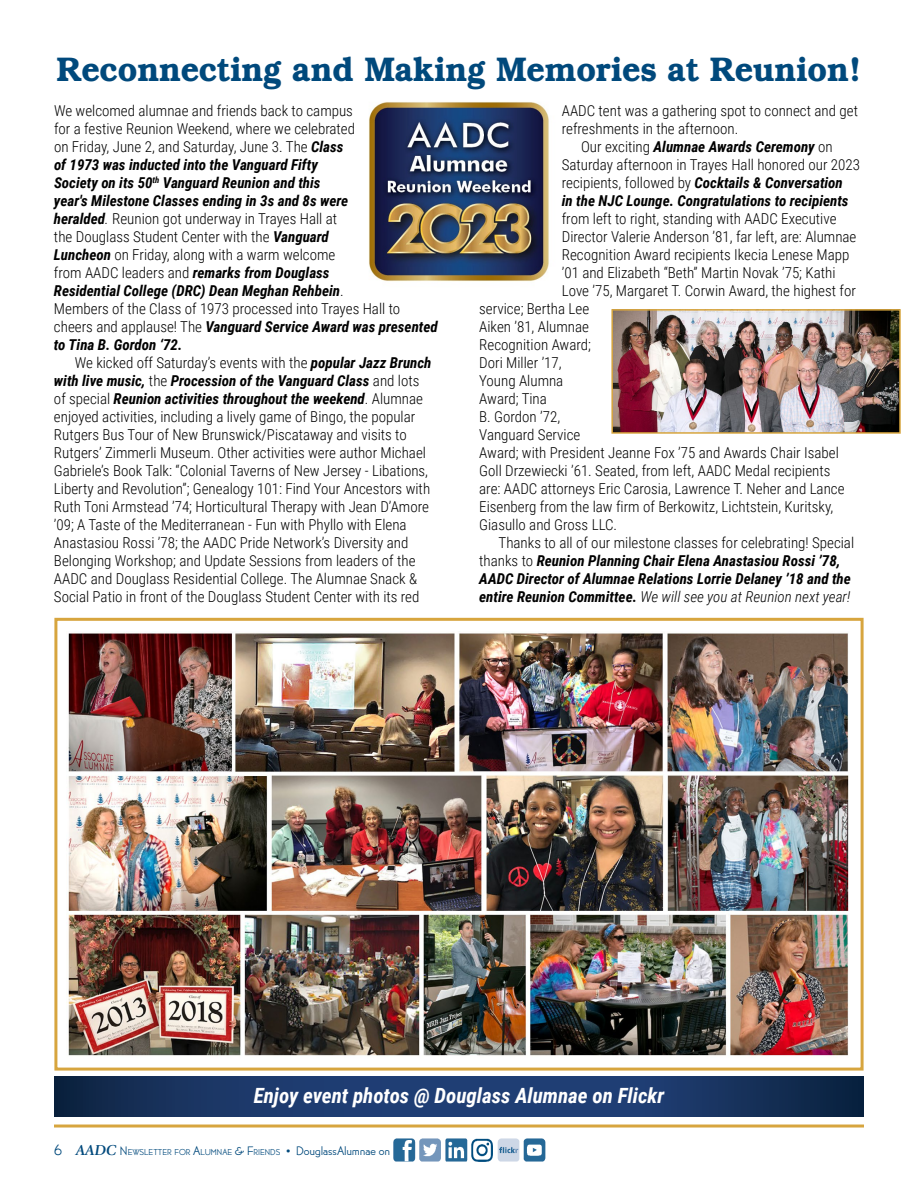
<style>
.page{position:relative;width:918px;height:1188px;background:#fff}
.page>*{position:absolute;margin:0;border:0;box-sizing:border-box;transform-origin:0 0}
.t1{font:600 34.5px "Bookman IT Cby BT";color:#00497c;scale:.96 1}
.t2{font:italic 700 21px "Roboto Condensed";color:#fff}
.t3{font:300 15px/18px "Roboto Condensed";color:#000}
.t4{font:italic 700 15px "Roboto Condensed";color:#000}
.t5{font:italic 300 15px "Roboto Condensed";color:#000}
.t6{font:12px "Bernhard Gothic Book SGTT";color:#00497c}
.t7{font:8.4px "Bernhard Gothic Book SGTT";color:#00497c}
.s1{font-weight:700;font-style:italic}
.s2{font-style:italic}
.s3{font-weight:300;font-style:normal}
.s4{font-weight:700}
.s5{font-size:15px}
.s6{font-family:"Giovanni Std";font-weight:700;font-style:italic;font-size:15px}
.s7{font-size:12px}
.s8{font-style:inherit}
.s9{font-size:8.4px}
</style>
<div class="page">
<svg style="left:54px;top:1077px;width:810px;height:40px;background:#193664"></svg>
<img style="left:393px;top:1138px;width:153px;height:24px">
<hr style="left:54px;top:1125px;width:810px;height:3px;background:#d7a53e">
<img style="left:369px;top:102px;width:180px;height:180px">
<div style="left:54px;top:618px;width:810px;height:453px;border:3px solid #d7a53e"></div>
<img style="left:68px;top:632px;width:781px;height:424px">
<img style="left:614px;top:312px;width:284px;height:119px">
<div style="left:611px;top:309px;width:290px;height:125px;border:2px solid #d7a53e"></div>
<h1 class="t1" style="left:56px;top:48px;width:840px">Reconnecting and Making Memories at Reunion!</h1>
<p class="t3" style="left:54px;top:102px;width:385px">We welcomed alumnae and friends back to campus<br>for a festive Reunion Weekend, where we celebrated<br>on Friday, June 2, and Saturday, June 3. The <span class="s1">Class<br>of 1973 was inducted into the Vanguard Fifty<br>Society on its 50</span><sup>th</sup> <span class="s1">Vanguard Reunion and this<br>year's Milestone Classes ending in 3s and 8s were<br>heralded</span><span class="s2">.</span> Reunion got underway in Trayes Hall at<br>the Douglass Student Center with the <span class="s1">Vanguard<br>Luncheon</span> on Friday, along with a warm welcome<br>from AADC leaders and <span class="s1">remarks from Douglass<br>Residential College (DRC) Dean Meghan Rehbein</span>.<br>Members of the Class of 1973 processed into Trayes Hall to cheers and applause! The <span class="s1">Vanguard Service Award was presented to Tina B. Gordon ‘72.</span></p>
<p class="t3" style="left:54px;top:354px;width:379px;text-indent:21px">We kicked off Saturday’s events with the <span class="s1">popular Jazz Brunch with live music,</span> the <span class="s1">Procession of the Vanguard Class</span> and lots of special <span class="s1">Reunion activities throughout the weekend</span>. Alumnae enjoyed activities, including a lively game of Bingo, the popular Rutgers Bus Tour of New Brunswick/Piscataway and visits to Rutgers’ Zimmerli Museum. Other activities were author Michael Gabriele’s Book Talk: “Colonial Taverns of New Jersey - Libations, Liberty and Revolution”; Genealogy 101: Find Your Ancestors with Ruth Toni Armstead ’74; Horticultural Therapy with Jean D’Amore ’09; A Taste of the Mediterranean - Fun with Phyllo with Elena Anastasiou Rossi ’78; the AADC Pride Network’s Diversity and Belonging Workshop; and Update Sessions from leaders of the AADC and Douglass Residential College. The Alumnae Snack &amp; Social Patio in front of the Douglass Student Center with its red</p>
<p class="t3" style="left:562px;top:102px;width:298px">AADC tent was a gathering spot to connect and get</p>
<p class="t3" style="left:562px;top:120px;width:178px">refreshments in the afternoon.</p>
<p class="t4" style="left:581px;top:137px;width:253px"><span class="s3">Our exciting</span> Alumnae Awards Ceremony <span class="s3">on</span></p>
<p class="t3" style="left:562px;top:156px;width:300px">Saturday afternoon in Trayes Hall honored our 2023</p>
<p class="t4" style="left:562px;top:173px;width:283px"><span class="s3">recipients, followed by</span> Cocktails &amp; Conversation</p>
<p class="t4" style="left:562px;top:191px;width:288px">in the NJC Lounge. Congratulations to recipients</p>
<p class="t3" style="left:562px;top:210px;width:276px">from left to right, standing with AADC Executive</p>
<p class="t3" style="left:562px;top:228px;width:296px">Director Valerie Anderson ’81, far left, are: Alumnae</p>
<p class="t3" style="left:562px;top:246px;width:289px">Recognition Award recipients Ikecia Lenese Mapp</p>
<p class="t3" style="left:562px;top:264px;width:275px">’01 and Elizabeth “Beth” Martin Novak ’75; Kathi</p>
<p class="t3" style="left:562px;top:282px;width:296px">Love ’75, Margaret T. Corwin Award, the highest for</p>
<p class="t3" style="left:479px;top:300px;width:112px">service; Bertha Lee</p>
<p class="t3" style="left:479px;top:318px;width:111px">Aiken ’81, Alumnae</p>
<p class="t3" style="left:479px;top:336px;width:113px">Recognition Award;</p>
<p class="t3" style="left:479px;top:354px;width:84px">Dori Miller ’17,</p>
<p class="t3" style="left:479px;top:372px;width:86px">Young Alumna</p>
<p class="t3" style="left:479px;top:390px;width:69px">Award; Tina</p>
<p class="t3" style="left:479px;top:408px;width:82px">B. Gordon ’72,</p>
<p class="t3" style="left:479px;top:426px;width:103px">Vanguard Service</p>
<p class="t3" style="left:479px;top:444px;width:361px">Award; with President Jeanne Fox ’75 and Awards Chair Isabel</p>
<p class="t3" style="left:479px;top:462px;width:353px">Goll Drzewiecki ’61. Seated, from left, AADC Medal recipients</p>
<p class="t3" style="left:479px;top:480px;width:367px">are: AADC attorneys Eric Carosia, Lawrence T. Neher and Lance</p>
<p class="t3" style="left:479px;top:498px;width:356px">Eisenberg from the law firm of Berkowitz, Lichtstein, Kuritsky,</p>
<p class="t3" style="left:479px;top:516px;width:139px">Giasullo and Gross LLC.</p>
<p class="t3" style="left:499px;top:534px;width:357px">Thanks to all of our milestone classes for celebrating! Special</p>
<p class="t4" style="left:479px;top:551px;width:363px"><span class="s3">thanks to</span> Reunion Planning Chair Elena Anastasiou Rossi ’78,</p>
<p class="t4" style="left:479px;top:569px;width:373px">AADC Director of Alumnae Relations Lorrie Delaney ’18 and the</p>
<p class="t5" style="left:479px;top:587px;width:373px"><span class="s4">entire Reunion Committee.</span> We will see you at Reunion next year!</p>
<h2 class="t2" style="left:254px;top:1081px;width:412px">Enjoy event photos @ Douglass Alumnae on Flickr</h2>
<p class="t7" style="left:54px;top:1146px;width:80px"><span class="s5">6</span> <span class="s6">AADC</span> <span class="s7">N</span>EWSLETTER</p>
<p class="t7" style="left:175px;top:1146px;width:33px">FOR <span class="s7">A</span>LUMNAE</p>
<p class="t6" style="left:235px;top:1143px;width:157px"><span class="s8">&amp; F</span><span class="s9">RIEN DS</span> <span class="s8">•</span> DouglassAlumnae on</p>
</div>
